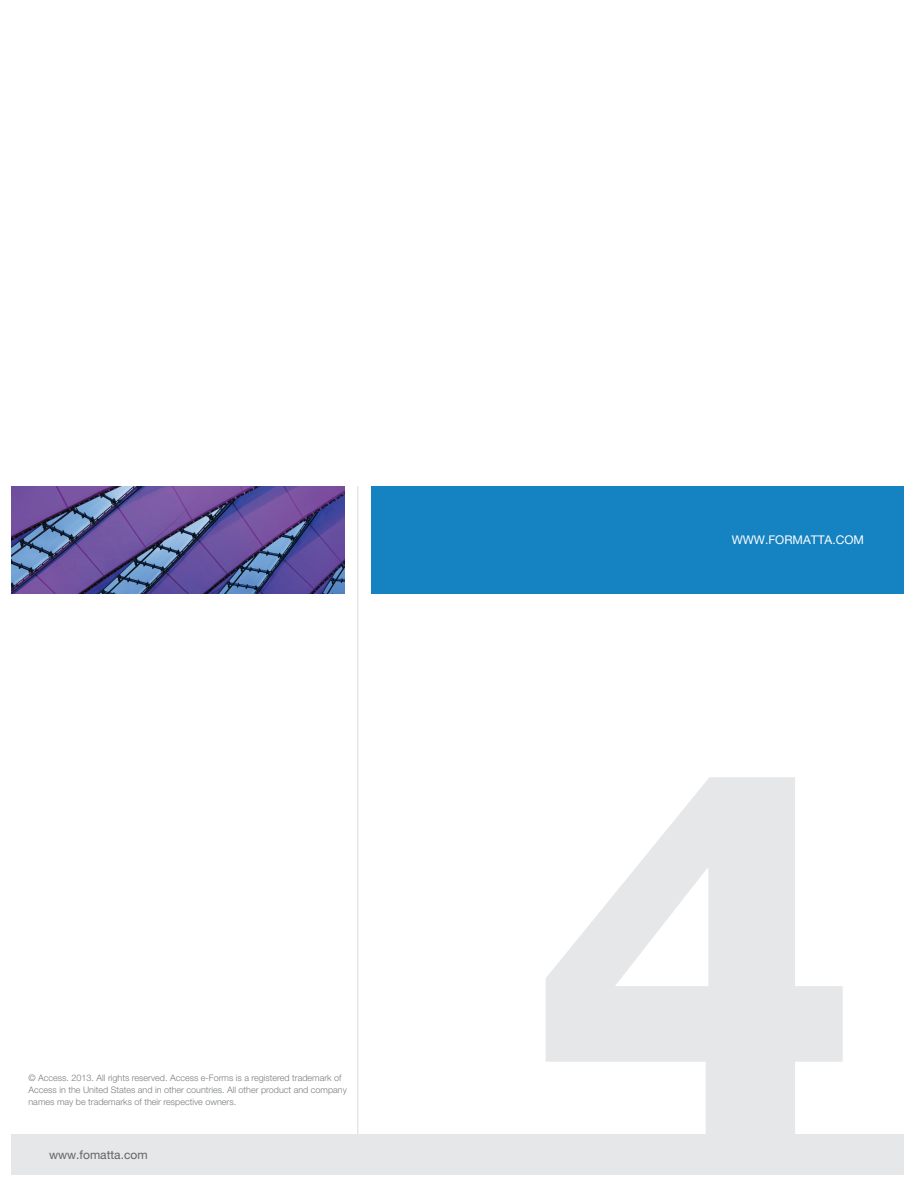
<style>
.page{position:relative;width:918px;height:1188px;background:#fff}
.page>*{position:absolute;margin:0;border:0;box-sizing:border-box;transform-origin:0 0}
.t1{font:800 525px "Helvetica Neue LT Pro";color:#e6e7e9}
.t2{font:12px "Helvetica Neue LT Pro";color:#fff}
.t3{font:12px "Helvetica Neue LT Pro";color:#636366}
.t4{font:300 9px/12px "Helvetica Neue LT Pro";color:#7a7c7f}
</style>
<div class="page">
<div style="left:12px;top:1134px;width:892px;height:40px;background:#e6e7e9"></div>
<img style="left:12px;top:486px;width:332px;height:108px">
<div style="left:371px;top:486px;width:533px;height:108px;background:#1582c2"></div>
<hr style="left:357px;top:486px;width:1px;height:648px;background:#e6e7e9">
<p class="t4" style="left:28px;top:1072px;width:320px">© Access. 2013. All rights reserved. Access e-Forms is a registered trademark of<br>Access in the United States and in other countries. All other product and company names may be trademarks of their respective owners.</p>
<h2 class="t3" style="left:49px;top:1147px;width:100px">www.fomatta.com</h2>
<h2 class="t2" style="left:732px;top:532px;width:13px">www</h2>
<h2 class="t2" style="left:765px;top:532px;width:81px">.FORMATTA.com</h2>
<h1 class="t1" style="left:529px;top:644px;width:332px">4</h1>
</div>
